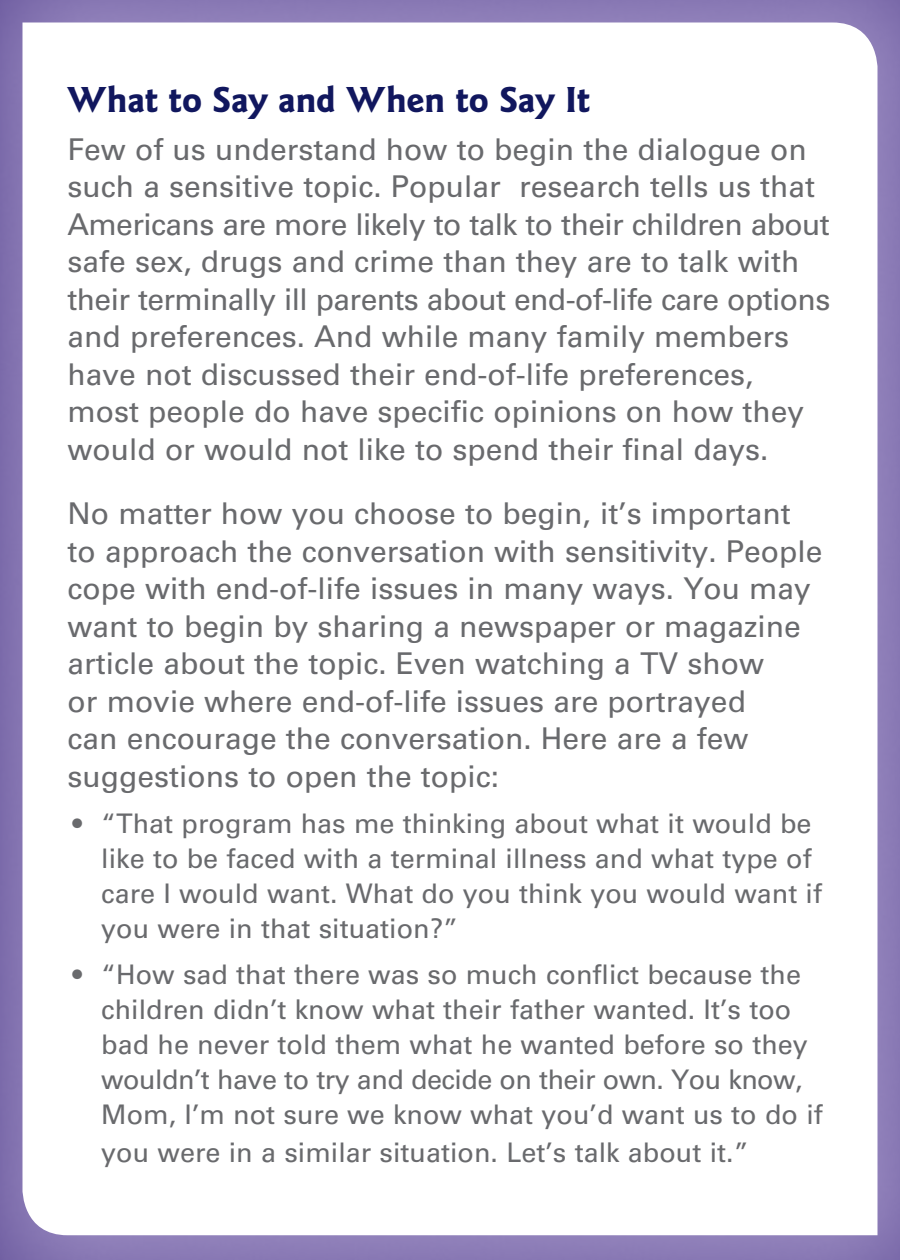
<style>
.page{position:relative;width:900px;height:1260px;background:#8c7cb7}
.page>*{position:absolute;margin:0;border:0;box-sizing:border-box;transform-origin:0 0}
.t1{font:700 37.5px "Goudy Sans Std";letter-spacing:-.01em;color:#11175e}
.t2{font:30px/37.5px "Univers";color:#696a6d}
.t3{font:27px/35px "Univers";color:#696a6d}
</style>
<div class="page">
<div style="left:0;top:0;width:25px;height:1260px;background:#8070ae"></div>
<div style="left:22px;top:22px;width:856px;height:1213px;background:#fff"></div>
<p class="t1" style="left:68px;top:78px;width:524px">What to Say and When to Say It</p>
<p class="t2" style="left:68px;top:130px;width:764px">Few of us understand how to begin the dialogue on such a sensitive topic. Popular research tells us that Americans are more likely to talk to their children about safe sex, drugs and crime than they are to talk with their terminally ill parents about end-of-life care options and preferences. And while many family members have not discussed their end-of-life preferences, most people do have specific opinions on how they would or would not like to spend their final days.</p>
<p class="t2" style="left:68px;top:495px;width:757px">No matter how you choose to begin, it’s important to approach the conversation with sensitivity. People cope with end-of-life issues in many ways. You may want to begin by sharing a newspaper or magazine article about the topic. Even watching a TV show<br>or movie where end-of-life issues are portrayed<br>can encourage the conversation. Here are a few suggestions to open the topic:</p>
<p class="t3" style="left:101px;top:806px;width:722px;text-indent:-29px">• “That program has me thinking about what it would be like to be faced with a terminal illness and what type of care I would want. What do you think you would want if you were in that situation?”</p>
<p class="t3" style="left:101px;top:957px;width:723px;text-indent:-29px">• “How sad that there was so much conflict because the children didn’t know what their father wanted. It’s too bad he never told them what he wanted before so they wouldn’t have to try and decide on their own. You know, Mom, I’m not sure we know what you’d want us to do if</p>
<p class="t3" style="left:101px;top:1135px;width:649px">you were in a similar situation. Let’s talk about it.”</p>
</div>
